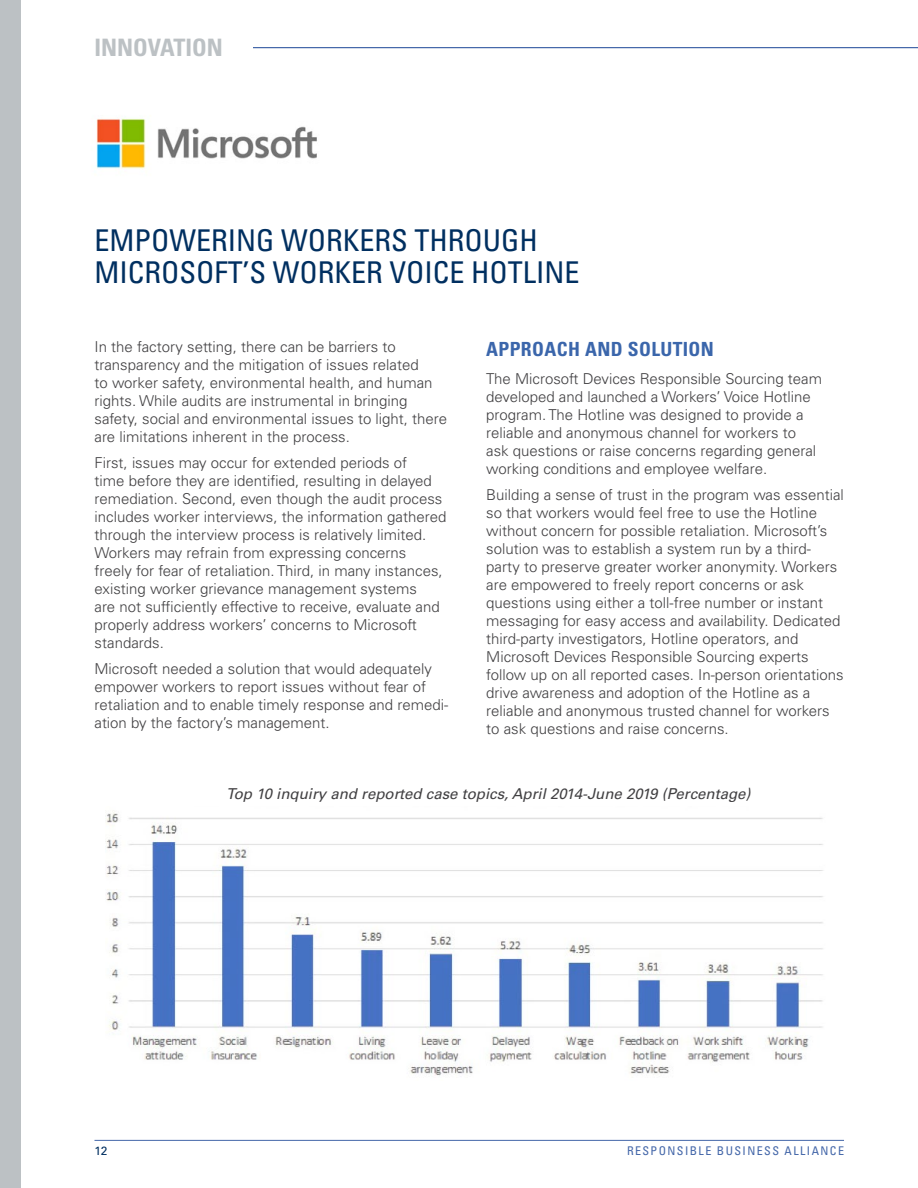
<style>
.page{position:relative;width:918px;height:1188px;background:#fff}
.page>*{position:absolute;margin:0;border:0;box-sizing:border-box;transform-origin:0 0}
.t1{font:condensed 30px/31.5px "Univers LT Std";color:#002f60}
.t2{font:700 condensed 24px "Univers LT Std";color:#bcc1c4}
.t3{font:700 condensed 19.5px "Univers LT Std";letter-spacing:.02em;color:#3b66ab}
.t4{font:300 15px/18px "Univers LT Std";color:#414042}
.t5{font:italic 15px "Univers LT Std";color:#414042}
.t6{font:condensed 12px "Univers LT Std";letter-spacing:.12em;color:#4467a9}
.t7{font:12px "Univers LT Std";color:#002f60}
</style>
<div class="page">
<hr style="left:231px;top:47px;width:687px;height:1px;background:#4467a9">
<hr style="left:94px;top:1140px;width:750px;height:1px;background:#4467a9">
<div style="left:0;top:0;width:21px;height:1188px;background:#bcc1c4"></div>
<img style="left:96px;top:118px;width:221px;height:51px">
<div style="left:94px;top:38px;width:159px;height:21px;background:#fff"></div>
<img style="left:106px;top:810px;width:717px;height:266px">
<h2 class="t2" style="left:94px;top:32px;width:130px">INNOVATION</h2>
<h1 class="t1" style="left:94px;top:225px;width:487px">EMPOWERING WORKERS THROUGH<br>MICROSOFT’S WORKER VOICE HOTLINE</h1>
<p class="t4" style="left:94px;top:338px;width:354px">In the factory setting, there can be barriers to transparency and the mitigation of issues related<br>to worker safety, environmental health, and human rights. While audits are instrumental in bringing safety, social and environmental issues to light, there are limitations inherent in the process.</p>
<p class="t4" style="left:94px;top:454px;width:353px">First, issues may occur for extended periods of<br>time before they are identified, resulting in delayed remediation. Second, even though the audit process includes worker interviews, the information gathered through the interview process is relatively limited.<br>Workers may refrain from expressing concerns freely for fear of retaliation. Third, in many instances, existing worker grievance management systems<br>are not sufficiently effective to receive, evaluate and properly address workers’ concerns to Microsoft standards.</p>
<p class="t4" style="left:94px;top:659px;width:355px">Microsoft needed a solution that would adequately empower workers to report issues without fear of retaliation and to enable timely response and remedi&shy;ation by the factory’s management.</p>
<h3 class="t3" style="left:486px;top:337px;width:229px">APPROACH AND SOLUTION</h3>
<p class="t4" style="left:486px;top:370px;width:337px">The Microsoft Devices Responsible Sourcing team developed and launched a Workers’ Voice Hotline program. The Hotline was designed to provide a reliable and anonymous channel for workers to ask questions or raise concerns regarding general working conditions and employee welfare.</p>
<p class="t4" style="left:486px;top:485px;width:359px">Building a sense of trust in the program was essential so that workers would feel free to use the Hotline without concern for possible retaliation. Microsoft’s solution was to establish a system run by a third&shy;party to preserve greater worker anonymity. Workers are empowered to freely report concerns or ask questions using either a toll-free number or instant messaging for easy access and availability. Dedicated third-party investigators, Hotline operators, and Microsoft Devices Responsible Sourcing experts follow up on all reported cases. In-person orientations drive awareness and adoption of the Hotline as a reliable and anonymous trusted channel for workers to ask questions and raise concerns.</p>
<p class="t5" style="left:226px;top:785px;width:526px">Top 10 inquiry and reported case topics, April 2014-June 2019 (Percentage)</p>
<p class="t7" style="left:94px;top:1144px;width:15px">12</p>
<p class="t6" style="left:627px;top:1143px;width:219px">RESPONSIBLE BUSINESS ALLIANCE</p>
</div>
